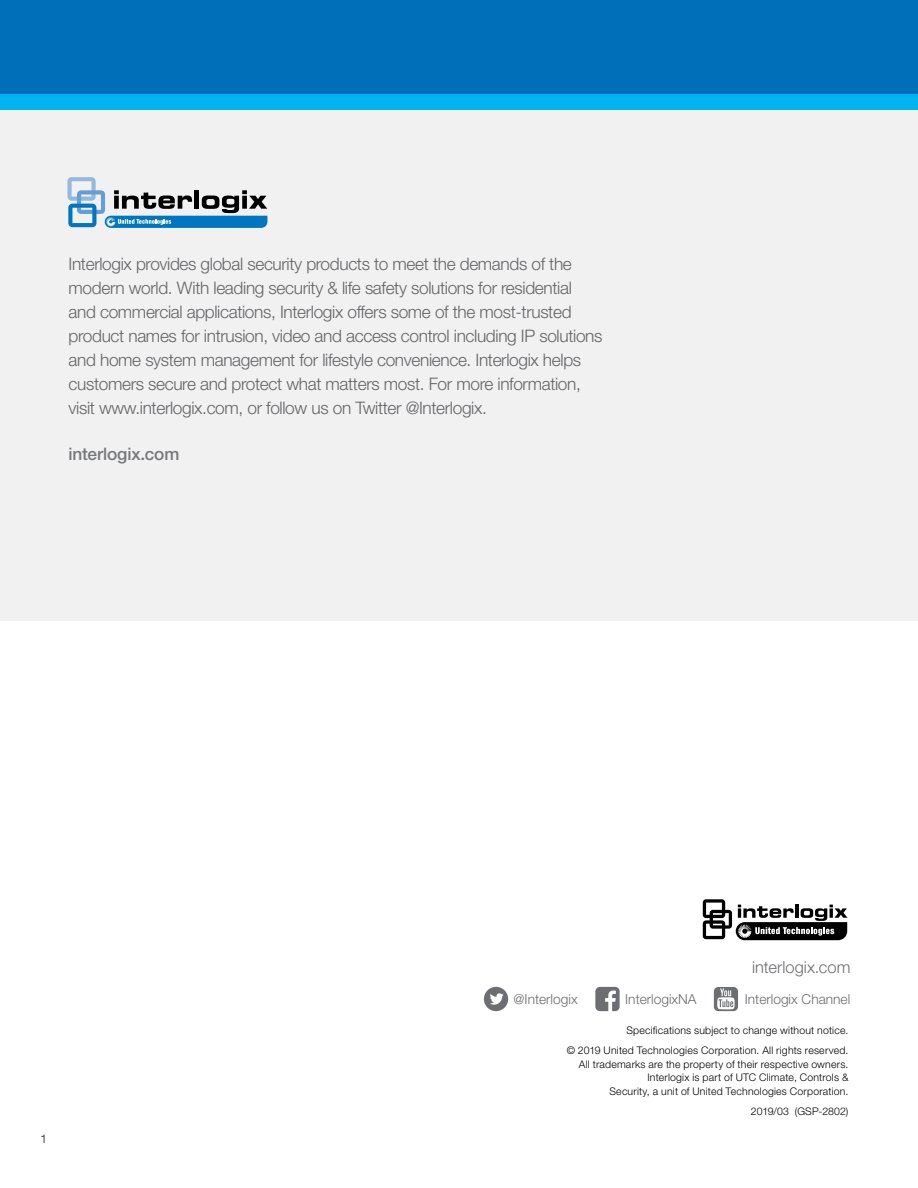
<style>
.page{position:relative;width:918px;height:1188px;background:#fff}
.page>*{position:absolute;margin:0;border:0;box-sizing:border-box;transform-origin:0 0}
.t1{font:300 17.25px/24px "Helvetica Neue LT Std";letter-spacing:-.02em;color:#636466}
.t2{font:500 17.25px "Helvetica Neue LT Std";letter-spacing:-.01em;color:#77787b}
.t3{font:300 16.5px "Helvetica Neue LT Std";color:#6d6e71}
.t4{font:300 13.8px "Helvetica Neue LT Pro";color:#6d6e71}
.t5{font:12px "Helvetica Neue LT Std";color:#4d4d4f}
.t6{font:300 10.5px/13.5px "Helvetica Neue LT Pro";letter-spacing:.02em;color:#000;text-align:right}
.t7{font:300 10.5px "Helvetica Neue LT Std";letter-spacing:.01em;color:#000}
</style>
<div class="page">
<svg style="left:595px;top:987px;width:25px;height:24px"></svg>
<div style="left:0;top:108px;width:918px;height:513px;background:#f1f1f2"></div>
<svg style="left:68px;top:177px;width:199px;height:51px"></svg>
<div style="left:0;top:0;width:918px;height:110px;background:#006fba"></div>
<div style="left:0;top:94px;width:918px;height:16px;background:#00b3f0"></div>
<svg style="left:703px;top:899px;width:145px;height:41px"></svg>
<svg style="left:714px;top:987px;width:24px;height:24px"></svg>
<svg style="left:484px;top:987px;width:24px;height:24px"></svg>
<p class="t1" style="left:69px;top:252px;width:535px">Interlogix provides global security products to meet the demands of the modern world. With leading security &amp; life safety solutions for residential and commercial applications, Interlogix offers some of the most-trusted product names for intrusion, video and access control including IP solutions and home system management for lifestyle convenience. Interlogix helps customers secure and protect what matters most. For more information, visit www.interlogix.com, or follow us on Twitter @Interlogix.</p>
<p class="t2" style="left:69px;top:444px;width:112px">interlogix.com</p>
<p class="t5" style="left:40px;top:1131px;width:8px">1</p>
<p class="t3" style="left:752px;top:957px;width:100px">interlogix.com</p>
<p class="t4" style="left:514px;top:990px;width:65px">@Interlogix</p>
<p class="t4" style="left:625px;top:990px;width:73px">InterlogixNA</p>
<p class="t4" style="left:745px;top:990px;width:107px">Interlogix Channel</p>
<p class="t6" style="left:567px;top:1020px;width:283px;line-height:20.2px">Specifications subject to change without notice.<br>© 2019 United Technologies Corporation. All rights reserved.</p>
<p class="t6" style="left:579px;top:1057px;width:271px">All trademarks are the property of their respective owners.<br>Interlogix is part of UTC Climate, Controls &amp;<br>Security, a unit of United Technologies Corporation.</p>
<p class="t7" style="left:751px;top:1105px;width:99px">2019/03 (GSP-2802)</p>
</div>
